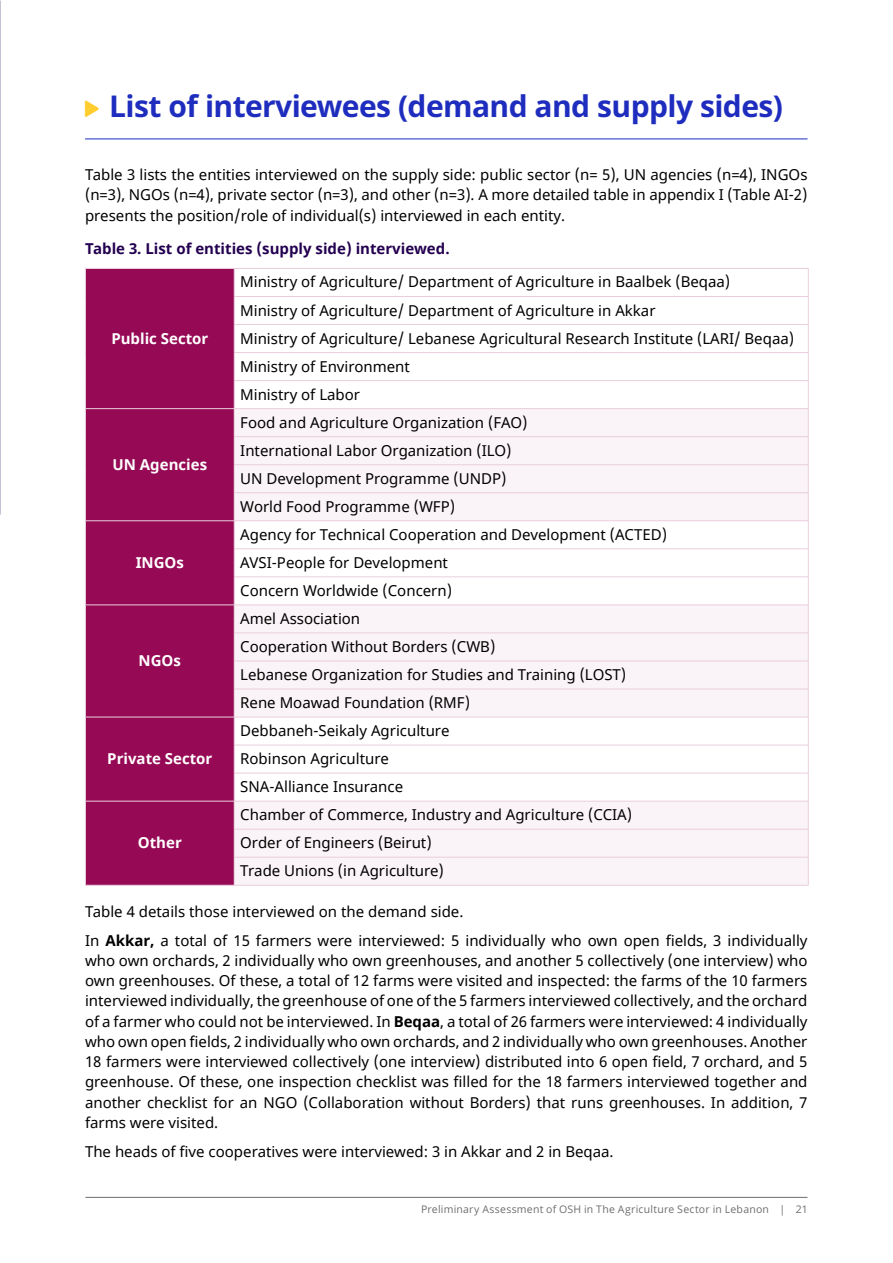
<style>
.page{position:relative;width:893px;height:1263px;background:#fff}
.page>*{position:absolute;margin:0;border:0;box-sizing:border-box;transform-origin:0 0}
.t1{font:700 30px "Sahel";letter-spacing:-.02em;color:#1e2dbe}
.t2{font:15px/28px "Noto Sans";color:#000}
.t3{font:700 15px "Noto Sans";color:#fff}
.t4{font:700 15px "Noto Sans";color:#230050}
.t5{font:10.5px "Sahel";letter-spacing:.02em;color:#6d6e71}
.s1{font-weight:700}
</style>
<div class="page">
<hr style="left:85px;top:139px;width:722px;height:1px;background:#1e2dbe">
<div style="left:86px;top:269px;width:148px;height:616px;background:#960a55"></div>
<svg style="left:235px;top:409px;width:573px;height:476px;fill:#faf3f7"></svg>
<hr style="left:85px;top:268px;width:149px;height:1px;background:#eacedd">
<hr style="left:234px;top:268px;width:575px;height:1px;background:#eacedd">
<hr style="left:234px;top:296px;width:575px;height:1px;background:#eacedd">
<hr style="left:234px;top:324px;width:575px;height:1px;background:#eacedd">
<hr style="left:234px;top:352px;width:575px;height:1px;background:#eacedd">
<hr style="left:234px;top:380px;width:575px;height:1px;background:#eacedd">
<hr style="left:85px;top:408px;width:149px;height:1px;background:#eacedd">
<hr style="left:234px;top:408px;width:575px;height:1px;background:#eacedd">
<hr style="left:234px;top:436px;width:575px;height:1px;background:#eacedd">
<hr style="left:234px;top:464px;width:575px;height:1px;background:#eacedd">
<hr style="left:234px;top:492px;width:575px;height:1px;background:#eacedd">
<hr style="left:85px;top:520px;width:149px;height:1px;background:#eacedd">
<hr style="left:234px;top:520px;width:575px;height:1px;background:#eacedd">
<hr style="left:234px;top:548px;width:575px;height:1px;background:#eacedd">
<hr style="left:234px;top:576px;width:575px;height:1px;background:#eacedd">
<hr style="left:85px;top:604px;width:149px;height:1px;background:#eacedd">
<hr style="left:234px;top:604px;width:575px;height:1px;background:#eacedd">
<hr style="left:234px;top:632px;width:575px;height:1px;background:#eacedd">
<hr style="left:234px;top:661px;width:575px;height:1px;background:#eacedd">
<hr style="left:234px;top:689px;width:575px;height:1px;background:#eacedd">
<hr style="left:85px;top:717px;width:149px;height:1px;background:#eacedd">
<hr style="left:234px;top:717px;width:575px;height:1px;background:#eacedd">
<hr style="left:234px;top:745px;width:575px;height:1px;background:#eacedd">
<hr style="left:234px;top:773px;width:575px;height:1px;background:#eacedd">
<hr style="left:85px;top:801px;width:149px;height:1px;background:#eacedd">
<svg style="left:85px;top:269px;width:1px;height:616px"></svg>
<hr style="left:85px;top:885px;width:149px;height:1px;background:#eacedd">
<hr style="left:234px;top:801px;width:575px;height:1px;background:#eacedd">
<hr style="left:234px;top:829px;width:575px;height:1px;background:#eacedd">
<hr style="left:234px;top:857px;width:575px;height:1px;background:#eacedd">
<svg style="left:234px;top:269px;width:1px;height:616px"></svg>
<svg style="left:808px;top:269px;width:1px;height:616px"></svg>
<hr style="left:234px;top:885px;width:575px;height:1px;background:#eacedd">
<hr style="left:85px;top:1197px;width:722px;height:1px;background:#6d6e71">
<h1 class="t1" style="left:109px;top:89px;width:675px">List of interviewees (demand and supply sides)</h1>
<p class="t2" style="left:85px;top:165px;width:724px;line-height:20.2px;text-align:justify">Table 3 lists the entities interviewed on the supply side: public sector (n= 5), UN agencies (n=4), INGOs (n=3), NGOs (n=4), private sector (n=3), and other (n=3). A more detailed table in appendix I (Table AI-2) presents the position/role of individual(s) interviewed in each entity.</p>
<p class="t4" style="left:85px;top:238px;width:364px">Table 3. List of entities (supply side) interviewed.</p>
<p class="t3" style="left:111px;top:327px;width:98px">Public Sector</p>
<p class="t3" style="left:113px;top:454px;width:96px">UN Agencies</p>
<p class="t3" style="left:136px;top:552px;width:50px">INGOs</p>
<p class="t3" style="left:139px;top:650px;width:44px">NGOs</p>
<p class="t3" style="left:107px;top:748px;width:107px">Private Sector</p>
<p class="t2" style="left:240px;top:269px;width:555px">Ministry of Agriculture/ Department of Agriculture in Baalbek (Beqaa)<br>Ministry of Agriculture/ Department of Agriculture in Akkar<br>Ministry of Agriculture/ Lebanese Agricultural Research Institute (LARI/ Beqaa)<br>Ministry of Environment<br>Ministry of Labor</p>
<p class="t2" style="left:240px;top:409px;width:289px">Food and Agriculture Organization (FAO)<br>International Labor Organization (ILO)<br>UN Development Programme (UNDP)<br>World Food Programme (WFP)</p>
<p class="t2" style="left:240px;top:521px;width:428px">Agency for Technical Cooperation and Development (ACTED)<br>AVSI-People for Development<br>Concern Worldwide (Concern)</p>
<p class="t2" style="left:240px;top:605px;width:388px">Amel Association<br>Cooperation Without Borders (CWB)<br>Lebanese Organization for Studies and Training (LOST)<br>Rene Moawad Foundation (RMF)</p>
<p class="t2" style="left:240px;top:717px;width:211px">Debbaneh-Seikaly Agriculture<br>Robinson Agriculture<br>SNA-Alliance Insurance</p>
<p class="t2" style="left:240px;top:801px;width:393px">Chamber of Commerce, Industry and Agriculture (CCIA)<br>Order of Engineers (Beirut)<br>Trade Unions (in Agriculture)</p>
<p class="t2" style="left:85px;top:898px;width:724px;line-height:28.8px">Table 4 details those interviewed on the demand side.<br>In <span class="s1">Akkar,</span> a total of 15 farmers were interviewed: 5 individually who own open fields, 3 individually</p>
<p class="t2" style="left:85px;top:951px;width:724px;line-height:20.2px;text-align:justify">who own orchards, 2 individually who own greenhouses, and another 5 collectively (one interview) who own greenhouses. Of these, a total of 12 farms were visited and inspected: the farms of the 10 farmers interviewed individually, the greenhouse of one of the 5 farmers interviewed collectively, and the orchard of a farmer who could not be interviewed. In <span class="s1">Beqaa</span>, a total of 26 farmers were interviewed: 4 individually who own open fields, 2 individually who own orchards, and 2 individually who own greenhouses. Another 18 farmers were interviewed collectively (one interview) distributed into 6 open field, 7 orchard, and 5 greenhouse. Of these, one inspection checklist was filled for the 18 farmers interviewed together and another checklist for an NGO (Collaboration without Borders) that runs greenhouses. In addition, 7 farms were visited.</p>
<p class="t2" style="left:85px;top:1138px;width:530px">The heads of five cooperatives were interviewed: 3 in Akkar and 2 in Beqaa.</p>
<p class="t3" style="left:138px;top:832px;width:45px">Other</p>
<p class="t5" style="left:421px;top:1203px;width:388px">Preliminary Assessment of OSH in The Agriculture Sector in Lebanon | 21</p>
</div>
